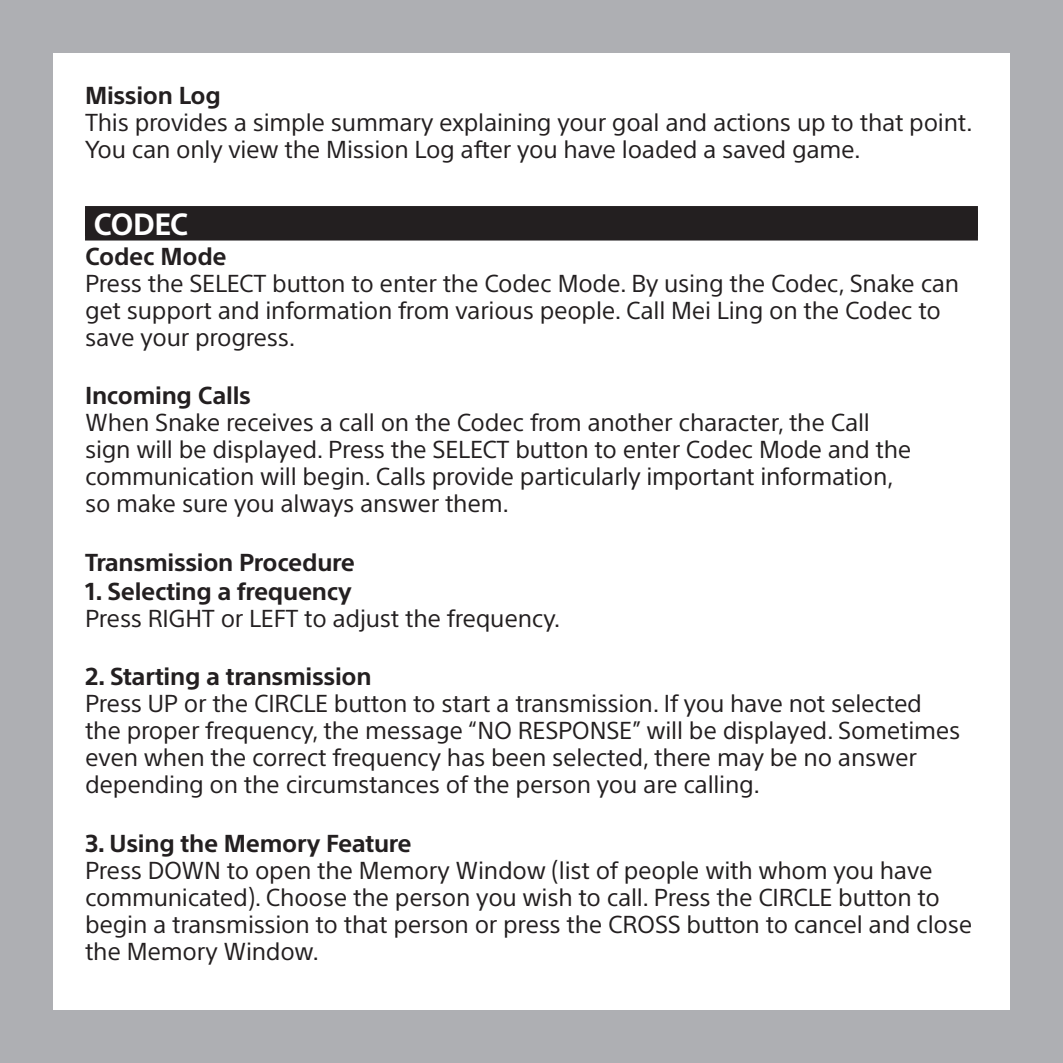
<style>
.page{position:relative;width:1063px;height:1063px;background:#aeafb3}
.page>*{position:absolute;margin:0;border:0;box-sizing:border-box;transform-origin:0 0}
.STANDFIRST_RULES{font:700 30px "SST Pro";letter-spacing:-.035em;color:#fff}
.BODY_COPY{font:24px/27px "SST Pro";letter-spacing:-.01em;color:#231f20}
.BOLD{font:700 24px "SST Pro";letter-spacing:-.01em;color:#231f20}
</style>
<div class="page">
<div style="left:53px;top:53px;width:957px;height:957px;background:#fff"></div>
<div style="left:85px;top:206px;width:893px;height:30px;background:#231f20"></div>
<div style="left:85px;top:211px;width:893px;height:30px;background:#231f20"></div>
<p class="BOLD" style="left:85px;top:81px;width:137px">Mission Log</p>
<p class="BODY_COPY" style="left:85px;top:108px;width:889px">This provides a simple summary explaining your goal and actions up to that point.<br>You can only view the Mission Log after you have loaded a saved game.</p>
<p class="STANDFIRST_RULES" style="left:94px;top:206px;width:97px">CODEC</p>
<p class="BOLD" style="left:85px;top:242px;width:143px">Codec Mode</p>
<p class="BODY_COPY" style="left:85px;top:270px;width:876px">Press the SELECT button to enter the Codec Mode. By using the Codec, Snake can get support and information from various people. Call Mei Ling on the Codec to save your progress.</p>
<p class="BOLD" style="left:85px;top:382px;width:168px">Incoming Calls</p>
<p class="BODY_COPY" style="left:85px;top:409px;width:828px">When Snake receives a call on the Codec from another character, the Call sign will be displayed. Press the SELECT button to enter Codec Mode and the communication will begin. Calls provide particularly important information, so make sure you always answer them.</p>
<p class="BOLD" style="left:85px;top:548px;width:271px">Transmission Procedure</p>
<p class="BOLD" style="left:85px;top:577px;width:268px">1. Selecting a frequency</p>
<p class="BODY_COPY" style="left:85px;top:604px;width:477px">Press RIGHT or LEFT to adjust the frequency.</p>
<p class="BOLD" style="left:85px;top:663px;width:288px">2. Starting a transmission</p>
<p class="BODY_COPY" style="left:85px;top:690px;width:877px">Press UP or the CIRCLE button to start a transmission. If you have not selected the proper frequency, the message “NO RESPONSE” will be displayed. Sometimes even when the correct frequency has been selected, there may be no answer depending on the circumstances of the person you are calling.</p>
<p class="BOLD" style="left:85px;top:829px;width:328px">3. Using the Memory Feature</p>
<p class="BODY_COPY" style="left:85px;top:857px;width:889px">Press DOWN to open the Memory Window (list of people with whom you have communicated). Choose the person you wish to call. Press the CIRCLE button to begin a transmission to that person or press the CROSS button to cancel and close the Memory Window.</p>
</div>
